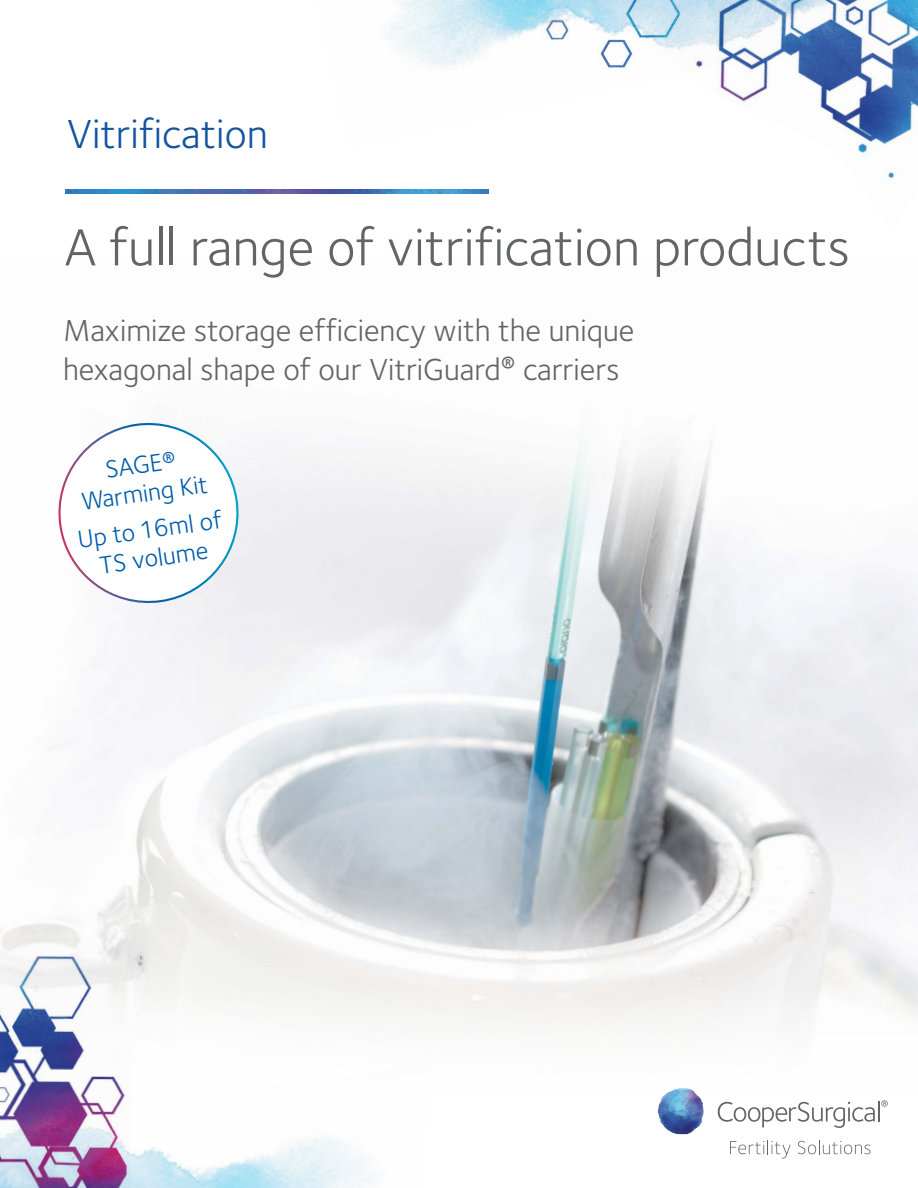
<style>
.page{position:relative;width:918px;height:1188px;background:#fff}
.page>*{position:absolute;margin:0;border:0;box-sizing:border-box;transform-origin:0 0}
.t1{font:54px "Foundry Sterling";color:#636466}
.t2{font:42px "Foundry Sterling";color:#1353a0}
.t3{font:31.5px/39px "Foundry Sterling";color:#636466}
.t4{font:25.5px/28.5px "Foundry Sterling";color:#005cab;text-align:center}
</style>
<div class="page">
<img style="left:2px;top:441px;width:916px;height:524px">
<img style="left:65px;top:189px;width:424px;height:4px">
<svg style="left:718px;top:1100px;width:170px;height:28px"></svg>
<img style="left:657px;top:1088px;width:47px;height:47px">
<svg style="left:730px;top:1140px;width:61px;height:19px"></svg>
<svg style="left:798px;top:1140px;width:73px;height:14px"></svg>
<img style="left:858px;top:0;width:60px;height:179px">
<img style="left:133px;top:1137px;width:244px;height:51px">
<img style="left:386px;top:0;width:526px;height:148px">
<img style="left:0;top:938px;width:133px;height:250px">
<svg style="left:54px;top:422px;width:189px;height:186px"></svg>
<h2 class="t2" style="left:67px;top:110px;width:202px">Vitrification</h2>
<h1 class="t1" style="left:65px;top:216px;width:787px">A full range of vitrification products</h1>
<p class="t3" style="left:63px;top:311px;width:573px">Maximize storage efficiency with the unique hexagonal shape of our VitriGuard<sup>®</sup> carriers</p>
<p class="t4" style="left:76px;top:460px;width:129px;rotate:-8deg">SAGE®<br>Warming Kit</p>
<p class="t4" style="left:76px;top:526px;width:147px;rotate:-8deg">Up to 16ml of<br>TS volume</p>
</div>
